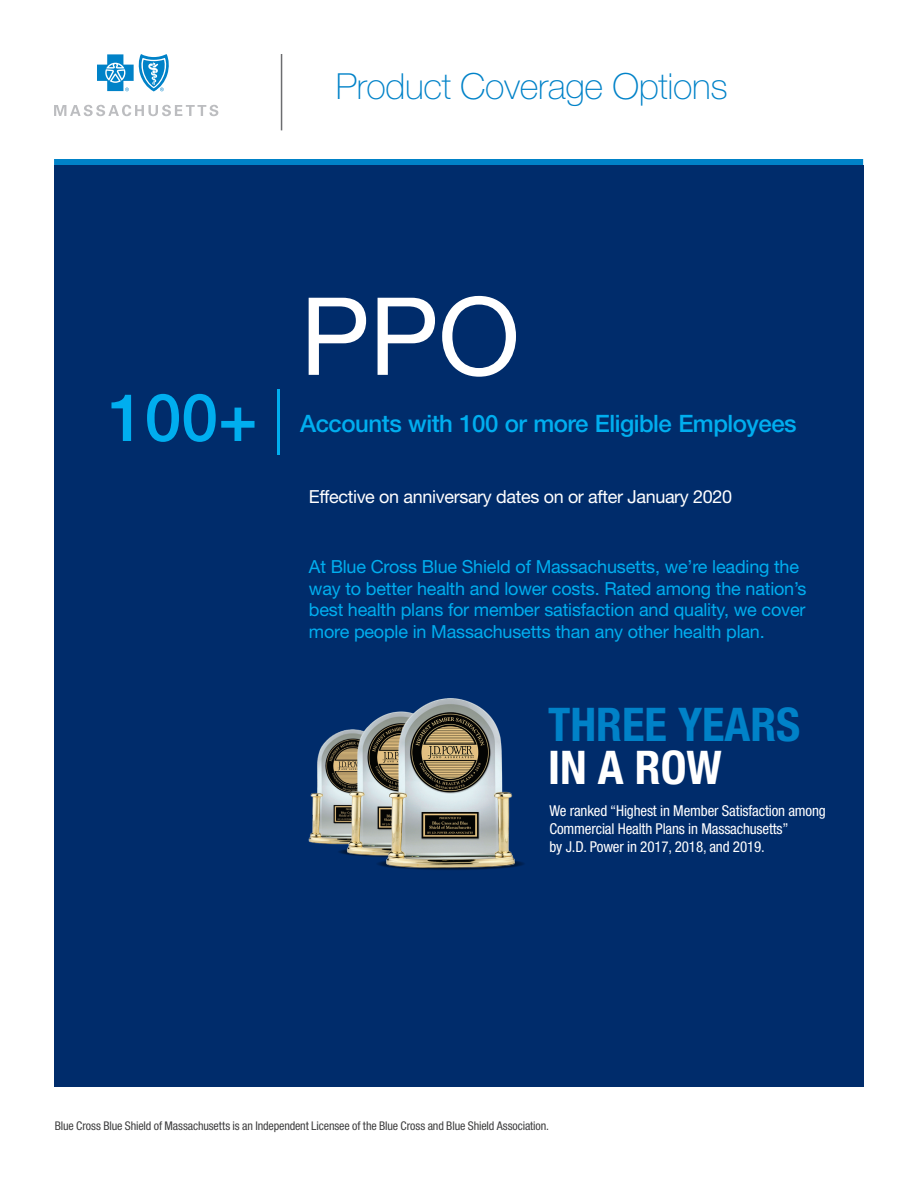
<style>
.page{position:relative;width:918px;height:1188px;background:#fff}
.page>*{position:absolute;margin:0;border:0;box-sizing:border-box;transform-origin:0 0}
.Page_Head{font:108px "Helvetica Neue LT Std";color:#fff}
.head2{font:500 66px "Helvetica Neue LT Std";color:#00aeef}
.t1{font:700 condensed 46.5px "Helvetica Neue LT Std";color:#0082c8}
.t2{font:700 condensed 46.5px "Helvetica Neue LT Std";color:#fff}
.Page_Head-2{font:100 36px "Helvetica Neue LT Std";letter-spacing:-.01em;color:#0082c8}
.head2-2{font:500 24px "Helvetica Neue LT Std";letter-spacing:-.02em;color:#00aeef}
.Page_Head-3{font:18px/21.6px "Helvetica Neue LT Std";letter-spacing:-.01em;color:#00aeef}
.Page_Head-4{font:18px "Helvetica Neue LT Std";letter-spacing:-.02em;color:#fff}
.t3{font:condensed 15px/18px "Helvetica Neue LT Std";letter-spacing:-.01em;color:#fff}
.t4{font:condensed 12px "Helvetica Neue LT Std";letter-spacing:-.01em;color:#3e3e3f}
.s1{font-weight:100}
</style>
<div class="page">
<div style="left:54px;top:165px;width:809px;height:921px;background:#002c6b"></div>
<svg style="left:54px;top:105px;width:164px;height:11px"></svg>
<svg style="left:97px;top:54px;width:72px;height:37px"></svg>
<hr style="left:281px;top:54px;width:1px;height:76px;background:#6c6d70">
<div style="left:54px;top:159px;width:809px;height:6px;background:#0082c8"></div>
<img style="left:309px;top:730px;width:37px;height:115px">
<img style="left:346px;top:714px;width:41px;height:143px">
<img style="left:377px;top:857px;width:147px;height:13px">
<img style="left:387px;top:698px;width:128px;height:170px">
<p class="Page_Head-2" style="left:336px;top:65px;width:393px">Product Coverage Options</p>
<p class="head2" style="left:108px;top:378px;width:180px">100+ <span class="s1">|</span></p>
<p class="Page_Head" style="left:300px;top:270px;width:221px">PPO</p>
<p class="head2-2" style="left:300px;top:409px;width:498px">Accounts with 100 or more Eligible Employees</p>
<p class="Page_Head-4" style="left:309px;top:485px;width:425px">Effective on anniversary dates on or after January 2020</p>
<p class="Page_Head-3" style="left:309px;top:555px;width:499px">At Blue Cross Blue Shield of Massachusetts, we’re leading the way to better health and lower costs. Rated among the nation’s best health plans for member satisfaction and quality, we cover more people in Massachusetts than any other health plan.</p>
<p class="t1" style="left:548px;top:696px;width:254px">THREE YEARS</p>
<p class="t2" style="left:548px;top:740px;width:175px">IN A ROW</p>
<p class="t3" style="left:549px;top:802px;width:278px">We ranked “Highest in Member Satisfaction among<br>Commercial Health Plans in Massachusetts”<br>by J.D. Power in 2017, 2018, and 2019.</p>
<p class="t4" style="left:55px;top:1118px;width:496px">Blue Cross Blue Shield of Massachusetts is an Independent Licensee of the Blue Cross and Blue Shield Association.</p>
</div>
